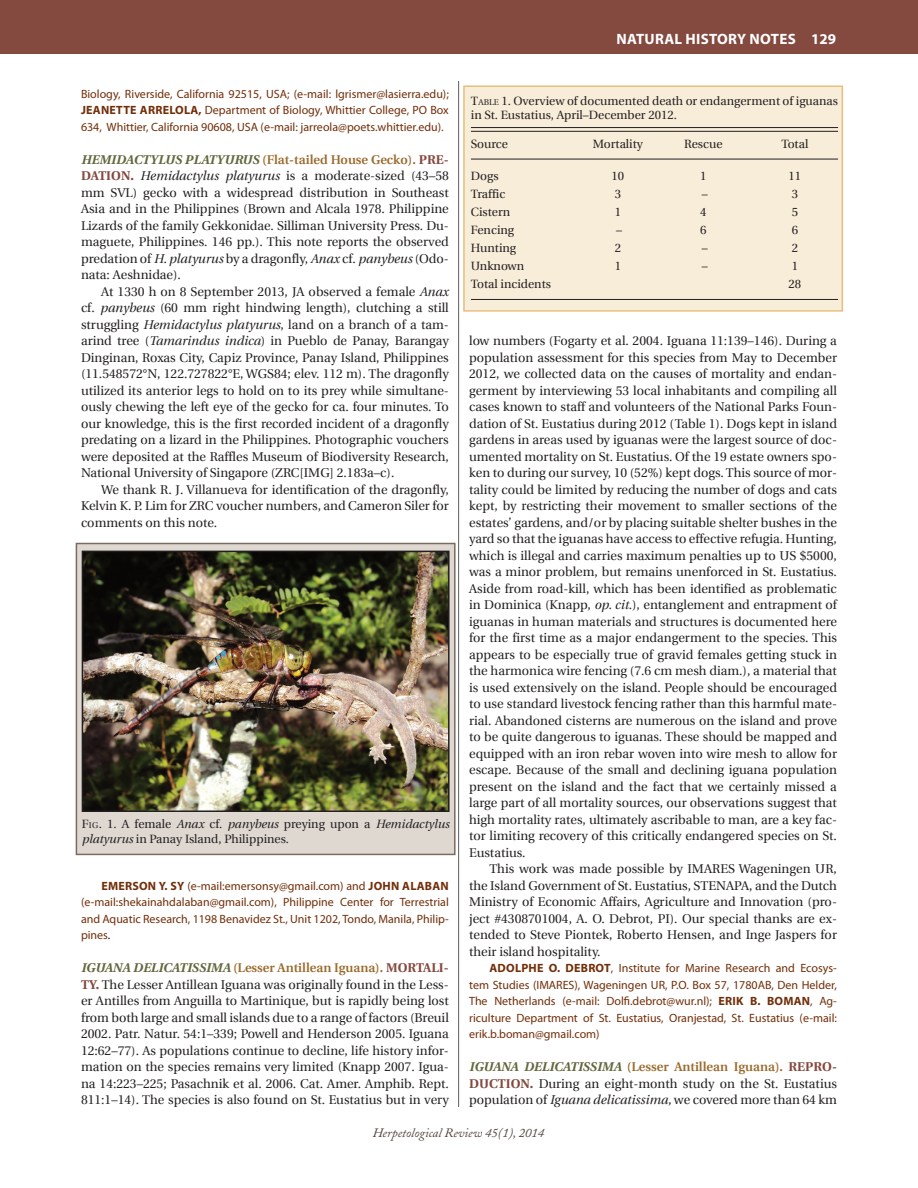
<style>
.page{position:relative;width:918px;height:1188px;background:#fff}
.page>*{position:absolute;margin:0;border:0;box-sizing:border-box;transform-origin:0 0}
.t1{font:700 15px "Myriad Pro";letter-spacing:.02em;color:#fff}
.Nat_Hist_nested_para{font:12.75px/16.5px "Utopia";color:#231f20;text-align:justify}
.t2{font:italic 12.75px "Adobe Caslon";color:#504137}
.Geo_Dist_authors{font:12px/16.5px "Myriad Pro";color:#712e09;text-align:justify}
.t3{font:12px/15px "Utopia";color:#231f20}
.s1{font-weight:700}
.s2{font-weight:700;font-style:italic;color:#63673c}
.s3{font-weight:600;color:#9a6a2c}
.s4{font-weight:700;color:#84493f}
.s5{font-style:italic}
.s6{font-style:inherit}
.s7{font-size:8.4px}
.s8{color:#0d0d0d}
</style>
<div class="page">
<hr style="left:458px;top:81px;width:1px;height:1026px;background:#5e5e5c">
<div style="left:0;top:0;width:918px;height:54px;background:#84493f"></div>
<div style="left:76px;top:543px;width:380px;height:312px;background:#ded8d1;border:2px solid #7a6a5f"></div>
<img style="left:85px;top:554px;width:362px;height:255px">
<div style="left:82px;top:551px;width:368px;height:261px;border:2px solid #231f20"></div>
<div style="left:463px;top:86px;width:380px;height:226px;background:#f8edd9;border:2px solid #e6bf7f"></div>
<hr style="left:471px;top:127px;width:367px;height:1px;background:#231f20">
<hr style="left:471px;top:131px;width:367px;height:1px;background:#231f20">
<hr style="left:471px;top:159px;width:367px;height:1px;background:#231f20">
<hr style="left:471px;top:299px;width:367px;height:1px;background:#231f20">
<p class="Geo_Dist_authors" style="left:81px;top:85px;width:369px">Biology, Riverside, California 92515, USA; (e-mail: lgrismer@lasierra.edu); <span class="s1">JEANETTE ARRELOLA,</span> Department of Biology, Whittier College, PO Box 634, Whittier, California 90608, USA (e-mail: jarreola@poets.whittier.edu).</p>
<p class="Nat_Hist_nested_para" style="left:81px;top:151px;width:369px"><span class="s2">HEMIDACTYLUS PLATYURUS</span> <span class="s3">(Flat-tailed House Gecko).</span> <span class="s4">PRE-DATION.</span> <span class="s5">Hemidactylus platyurus</span> is a moderate-sized (43–58 mm SVL) gecko with a widespread distribution in Southeast Asia and in the Philippines (Brown and Alcala 1978. Philippine Lizards of the family Gekkonidae. Silliman University Press. Du&shy;maguete, Philippines. 146 pp.). This note reports the observed predation of <span class="s5">H. platyurus</span> by a dragonfly, <span class="s5">Anax</span> cf. <span class="s5">panybeus</span> (Odo&shy;nata: Aeshnidae).</p>
<p class="Nat_Hist_nested_para" style="left:81px;top:283px;width:369px;text-indent:20px">At 1330 h on 8 September 2013, JA observed a female <span class="s5">Anax </span>cf. <span class="s5">panybeus</span> (60 mm right hindwing length), clutching a still struggling <span class="s5">Hemidactylus platyurus</span>, land on a branch of a tam&shy;arind tree (<span class="s5">Tamarindus indica</span>) in Pueblo de Panay, Barangay Dinginan, Roxas City, Capiz Province, Panay Island, Philippines (11.548572°N, 122.727822°E, WGS84; elev. 112 m). The dragonfly utilized its anterior legs to hold on to its prey while simultane&shy;ously chewing the left eye of the gecko for ca. four minutes. To our knowledge, this is the first recorded incident of a dragonfly predating on a lizard in the Philippines. Photographic vouchers were deposited at the Raffles Museum of Biodiversity Research, National University of Singapore (ZRC[IMG] 2.183a–c).</p>
<p class="Nat_Hist_nested_para" style="left:81px;top:481px;width:369px;text-indent:20px">We thank R. J. Villanueva for identification of the dragonfly, Kelvin K. P. Lim for ZRC voucher numbers, and Cameron Siler for comments on this note.</p>
<p class="t3" style="left:82px;top:816px;width:369px"><span class="s6">F</span><span class="s7">ig</span><span class="s6">.</span> 1. A female <span class="s5">Anax</span> cf. <span class="s5">panybeus</span> preying upon a <span class="s5">Hemidactylus platyurus</span> in Panay Island, Philippines.</p>
<p class="Geo_Dist_authors" style="left:81px;top:877px;width:369px;text-indent:20px"><span class="s1">EMERSON Y. SY</span> (e-mail:emersonsy@gmail.com) and <span class="s1">JOHN ALABAN </span>(e-mail:shekainahdalaban@gmail.com), Philippine Center for Terrestrial and Aquatic Research, 1198 Benavidez St., Unit 1202, Tondo, Manila, Philip&shy;pines<span class="s8">.</span></p>
<p class="Nat_Hist_nested_para" style="left:81px;top:960px;width:369px"><span class="s2">IGUANA DELICATISSIMA</span> <span class="s3">(Lesser Antillean Iguana).</span> <span class="s4">MORTALI-TY.</span> The Lesser Antillean Iguana was originally found in the Less&shy;er Antilles from Anguilla to Martinique, but is rapidly being lost from both large and small islands due to a range of factors (Breuil 2002. Patr. Natur. 54:1–339; Powell and Henderson 2005. Iguana 12:62–77). As populations continue to decline, life history infor&shy;mation on the species remains very limited (Knapp 2007. Igua&shy;na 14:223–225; Pasachnik et al. 2006. Cat. Amer. Amphib. Rept.<br>811:1–14). The species is also found on St. Eustatius but in very</p>
<p class="t1" style="left:616px;top:29px;width:221px">NATURAL HISTORY NOTES 129</p>
<p class="t3" style="left:471px;top:94px;width:369px;line-height:14.4px"><span class="s6">T</span><span class="s7">able</span> 1. Overview of documented death or endangerment of iguanas in St. Eustatius, April–December 2012.</p>
<p class="t3" style="left:471px;top:137px;width:39px">Source</p>
<p class="t3" style="left:593px;top:137px;width:52px">Mortality</p>
<p class="t3" style="left:684px;top:137px;width:40px">Rescue</p>
<p class="t3" style="left:781px;top:137px;width:28px">Total</p>
<p class="t3" style="left:471px;top:169px;width:29px">Dogs</p>
<p class="t3" style="left:612px;top:169px;width:14px">10</p>
<p class="t3" style="left:700px;top:169px;width:8px">1</p>
<p class="t3" style="left:789px;top:169px;width:14px">11</p>
<p class="t3" style="left:471px;top:187px;width:36px">Traffic</p>
<p class="t3" style="left:615px;top:187px;width:8px">3</p>
<p class="t3" style="left:702px;top:187px;width:7px">–</p>
<p class="t3" style="left:792px;top:187px;width:8px">3</p>
<p class="t3" style="left:471px;top:205px;width:41px">Cistern</p>
<p class="t3" style="left:615px;top:205px;width:8px">1</p>
<p class="t3" style="left:700px;top:205px;width:8px">4</p>
<p class="t3" style="left:792px;top:205px;width:8px">5</p>
<p class="t3" style="left:471px;top:223px;width:45px">Fencing</p>
<p class="t3" style="left:616px;top:223px;width:7px">–</p>
<p class="t3" style="left:700px;top:223px;width:8px">6</p>
<p class="t3" style="left:792px;top:223px;width:8px">6</p>
<p class="t3" style="left:471px;top:241px;width:47px">Hunting</p>
<p class="t3" style="left:615px;top:241px;width:8px">2</p>
<p class="t3" style="left:702px;top:241px;width:7px">–</p>
<p class="t3" style="left:792px;top:241px;width:8px">2</p>
<p class="t3" style="left:471px;top:259px;width:55px">Unknown</p>
<p class="t3" style="left:615px;top:259px;width:8px">1</p>
<p class="t3" style="left:702px;top:259px;width:7px">–</p>
<p class="t3" style="left:792px;top:259px;width:8px">1</p>
<p class="t3" style="left:471px;top:277px;width:82px">Total incidents</p>
<p class="t3" style="left:789px;top:277px;width:14px">28</p>
<p class="Nat_Hist_nested_para" style="left:469px;top:333px;width:369px">low numbers (Fogarty et al. 2004. Iguana 11:139–146). During a population assessment for this species from May to December 2012, we collected data on the causes of mortality and endan&shy;germent by interviewing 53 local inhabitants and compiling all cases known to staff and volunteers of the National Parks Foun&shy;dation of St. Eustatius during 2012 (Table 1). Dogs kept in island gardens in areas used by iguanas were the largest source of doc&shy;umented mortality on St. Eustatius. Of the 19 estate owners spo&shy;ken to during our survey, 10 (52%) kept dogs. This source of mor&shy;tality could be limited by reducing the number of dogs and cats kept, by restricting their movement to smaller sections of the estates’ gardens, and/or by placing suitable shelter bushes in the yard so that the iguanas have access to effective refugia. Hunting, which is illegal and carries maximum penalties up to US $5000, was a minor problem, but remains unenforced in St. Eustatius.<br>Aside from road-kill, which has been identified as problematic in Dominica (Knapp, <span class="s5">op. cit</span>.), entanglement and entrapment of iguanas in human materials and structures is documented here for the first time as a major endangerment to the species. This appears to be especially true of gravid females getting stuck in the harmonica wire fencing (7.6 cm mesh diam.), a material that is used extensively on the island. People should be encouraged to use standard livestock fencing rather than this harmful mate&shy;rial. Abandoned cisterns are numerous on the island and prove to be quite dangerous to iguanas. These should be mapped and equipped with an iron rebar woven into wire mesh to allow for escape. Because of the small and declining iguana population present on the island and the fact that we certainly missed a large part of all mortality sources, our observations suggest that high mortality rates, ultimately ascribable to man, are a key fac&shy;tor limiting recovery of this critically endangered species on St.<br>Eustatius.</p>
<p class="Nat_Hist_nested_para" style="left:469px;top:861px;width:369px;text-indent:20px">This work was made possible by IMARES Wageningen UR, the Island Government of St. Eustatius, STENAPA, and the Dutch Ministry of Economic Affairs, Agriculture and Innovation (pro&shy;ject #4308701004, A. O. Debrot, PI). Our special thanks are ex&shy;tended to Steve Piontek, Roberto Hensen, and Inge Jaspers for their island hospitality.</p>
<p class="Geo_Dist_authors" style="left:469px;top:960px;width:369px;text-indent:20px"><span class="s1">ADOLPHE O. DEBROT</span>, Institute for Marine Research and Ecosys&shy;tem Studies (IMARES), Wageningen UR, P.O. Box 57, 1780AB, Den Helder, The Netherlands (e-mail: Dolfi.debrot@wur.nl); <span class="s1">ERIK B. BOMAN</span>, Ag&shy;riculture Department of St. Eustatius, Oranjestad, St. Eustatius (e-mail: erik.b.boman@gmail.com)</p>
<p class="Nat_Hist_nested_para" style="left:469px;top:1059px;width:369px"><span class="s2">IGUANA DELICATISSIMA</span> <span class="s3">(Lesser Antillean Iguana).</span> <span class="s4">REPRO-DUCTION.</span> During an eight-month study on the St. Eustatius population of <span class="s5">Iguana delicatissima,</span> we covered more than 64 km</p>
<p class="t2" style="left:373px;top:1126px;width:173px">Herpetological Review 45(1), 2014</p>
</div>
